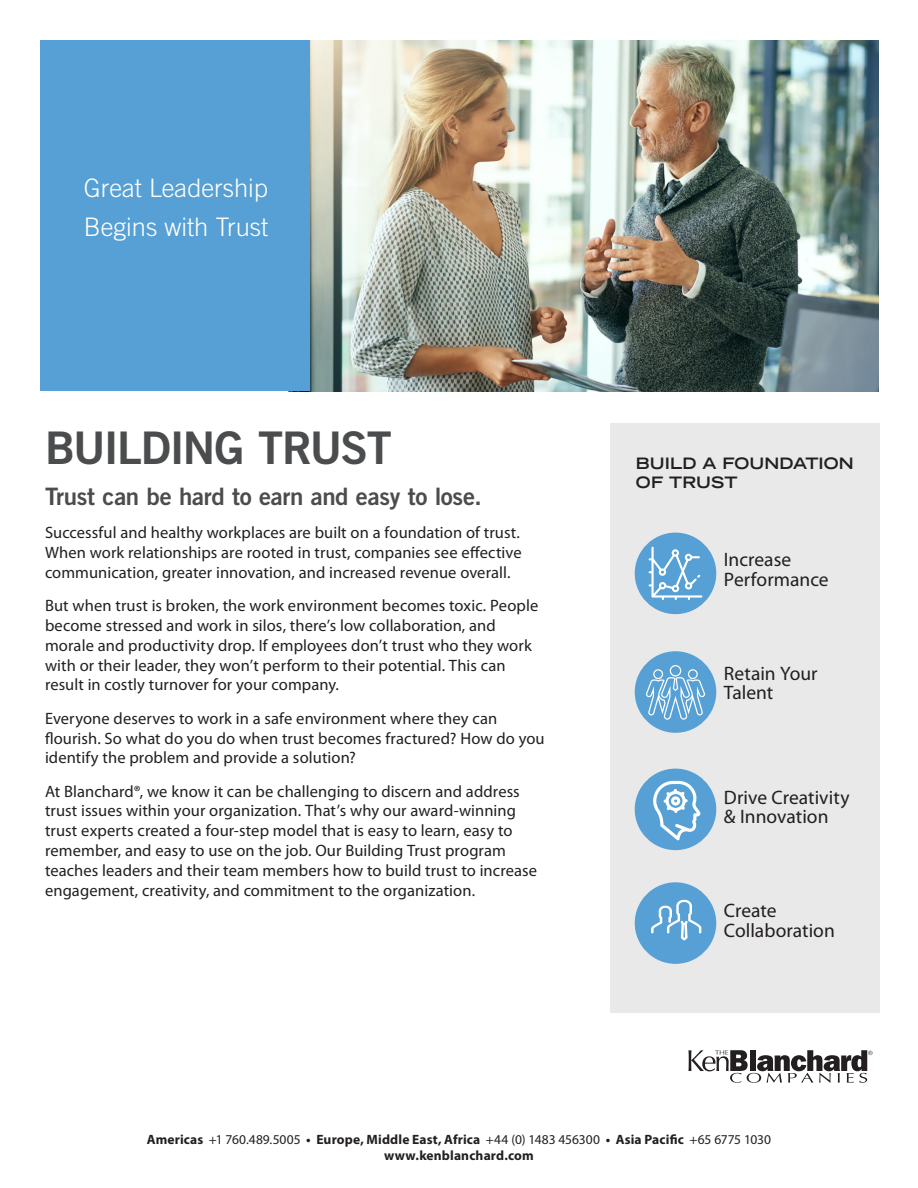
<style>
.page{position:relative;width:918px;height:1188px;background:#fff}
.page>*{position:absolute;margin:0;border:0;box-sizing:border-box;transform-origin:0 0}
.Level_1_Head{font:45px "Trade Gothic LT Std Bd 2";letter-spacing:-.04em;color:#4b4c4d}
.sidebar{font:300 25.5px/39px "Trade Gothic LT Std";color:#fff}
.Level_2{font:24px "Trade Gothic LT Std Bd 2";letter-spacing:-.015em;color:#4b4c4d}
.Body_Copy{font:19.5px/19.5px "Myriad Pro";color:#231f20}
.Body_Copy-2{font:16.5px/19.8px "Myriad Pro";letter-spacing:.005em;color:#231f20}
.Body_Copy-3{font:700 expanded 15.75px/19.5px "Trade Gothic LT Std";color:#231f20}
.t1{font:700 13.5px "Myriad Pro";letter-spacing:.01em;color:#231f20}
.s1{font-weight:400}
</style>
<div class="page">
<img style="left:310px;top:40px;width:568px;height:352px">
<div style="left:40px;top:40px;width:270px;height:352px;background:#56a0d5"></div>
<svg style="left:689px;top:1050px;width:184px;height:33px"></svg>
<div style="left:610px;top:423px;width:270px;height:589px;background:#e9e9e9"></div>
<div style="left:635px;top:769px;width:81px;height:81px;background:#56a0d5;border-radius:50%"></div>
<div style="left:635px;top:882px;width:81px;height:82px;background:#56a0d5;border-radius:50%"></div>
<div style="left:635px;top:651px;width:81px;height:82px;background:#56a0d5;border-radius:50%"></div>
<div style="left:635px;top:533px;width:81px;height:81px;background:#56a0d5;border-radius:50%"></div>
<svg style="left:651px;top:900px;width:50px;height:40px"></svg>
<svg style="left:649px;top:547px;width:53px;height:53px"></svg>
<svg style="left:646px;top:665px;width:59px;height:55px"></svg>
<svg style="left:653px;top:781px;width:48px;height:59px"></svg>
<p class="sidebar" style="left:84px;top:168px;width:186px">Great Leadership<br>Begins with Trust</p>
<p class="Level_1_Head" style="left:45px;top:421px;width:348px">BUILDING TRUST</p>
<p class="Level_2" style="left:45px;top:482px;width:438px">Trust can be hard to earn and easy to lose.</p>
<p class="Body_Copy-2" style="left:45px;top:523px;width:478px;text-align:justify">Successful and healthy workplaces are built on a foundation of trust.<br>When work relationships are rooted in trust, companies see effective communication, greater innovation, and increased revenue overall.</p>
<p class="Body_Copy-2" style="left:45px;top:596px;width:495px">But when trust is broken, the work environment becomes toxic. People become stressed and work in silos, there’s low collaboration, and morale and productivity drop. If employees don’t trust who they work with or their leader, they won’t perform to their potential. This can result in costly turnover for your company.</p>
<p class="Body_Copy-2" style="left:45px;top:709px;width:501px">Everyone deserves to work in a safe environment where they can flourish. So what do you do when trust becomes fractured? How do you identify the problem and provide a solution?</p>
<p class="Body_Copy-2" style="left:45px;top:782px;width:494px">At Blanchard®, we know it can be challenging to discern and address trust issues within your organization. That’s why our award-winning trust experts created a four-step model that is easy to learn, easy to remember, and easy to use on the job. Our Building Trust program teaches leaders and their team members how to build trust to increase engagement, creativity, and commitment to the organization.</p>
<p class="Body_Copy-3" style="left:636px;top:453px;width:219px">BUILD A FOUNDATION<br>OF TRUST</p>
<p class="Body_Copy" style="left:724px;top:550px;width:106px">Increase<br>Performance</p>
<p class="Body_Copy" style="left:724px;top:664px;width:95px">Retain Your<br>Talent</p>
<p class="Body_Copy" style="left:724px;top:788px;width:127px">Drive Creativity &amp; Innovation</p>
<p class="Body_Copy" style="left:724px;top:902px;width:112px">Create<br>Collaboration</p>
<p class="t1" style="left:147px;top:1131px;width:626px">Americas <span class="s1">+1 760.489.5005</span> • Europe, Middle East, Africa <span class="s1">+44 (0) 1483 456300</span> • Asia Pacific <span class="s1">+65 6775 1030</span></p>
<p class="t1" style="left:384px;top:1148px;width:151px">www.kenblanchard.com</p>
</div>
